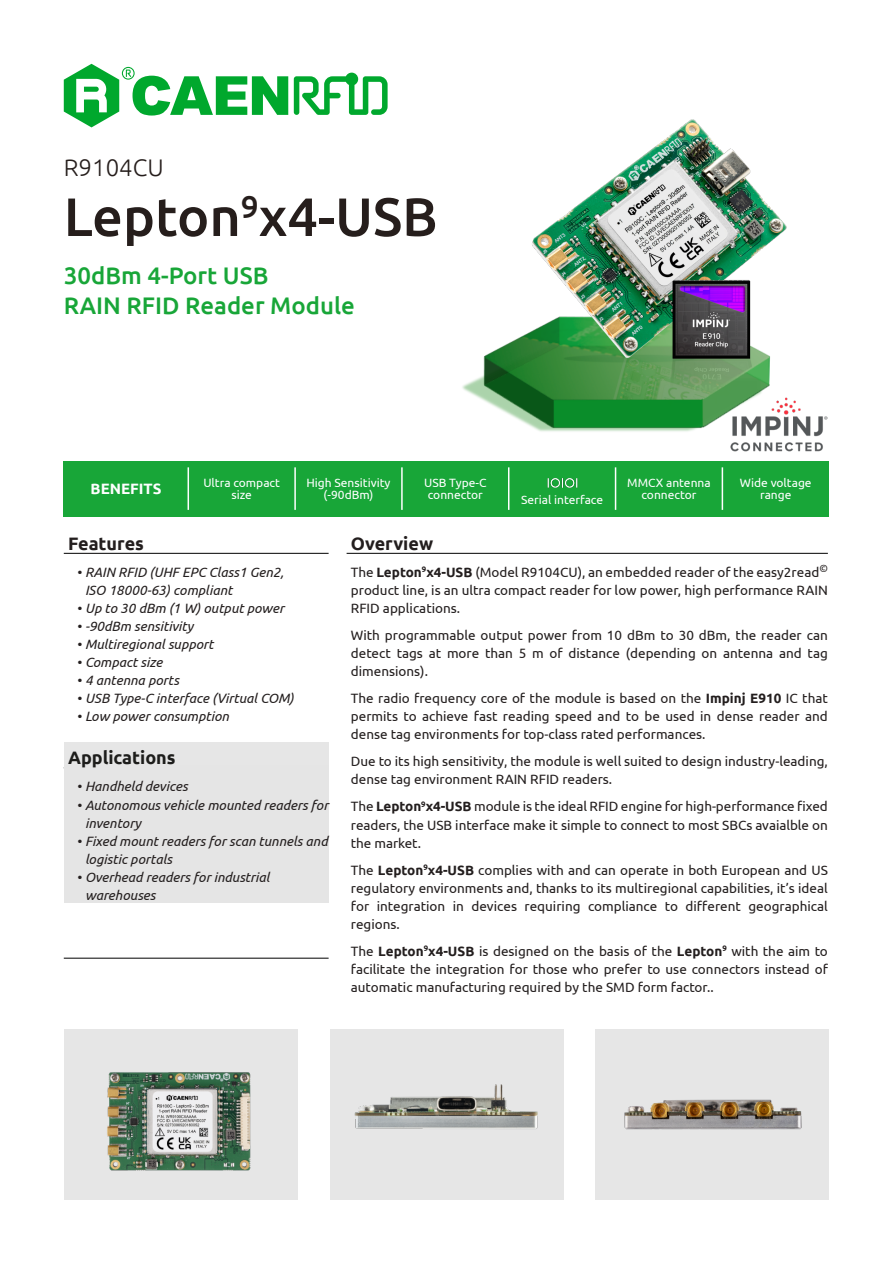
<style>
.page{position:relative;width:893px;height:1263px;background:#fff}
.page>*{position:absolute;margin:0;border:0;box-sizing:border-box;transform-origin:0 0}
.t1{font:500 54px "Ubuntu";color:#261e1c}
.t2{font:500 31.5px "Ubuntu";color:#261e1c}
.t3{font:500 24px "Ubuntu";color:#18a638}
.t4{font:300 24px "Ubuntu";color:#261e1c}
.t5{font:700 18px "Ubuntu";color:#231e1e}
.t6{font:700 18px "Ubuntu";color:#1d1d1b}
.t7{font:700 15px "Ubuntu";color:#fff}
.t8{font:13.5px "Ubuntu";color:#231e1e}
.t9{font:italic 13.5px "Ubuntu";color:#231e1e}
.t10{font:12px "Ubuntu";color:#fff}
.t11{font:10.5px "Ubuntu";color:#231e1e}
.t12{font:700 7.8px "Ubuntu";color:#231e1e}
.s1{font-weight:700}
</style>
<div class="page">
<hr style="left:347px;top:553px;width:481px;height:1px;background:#000">
<hr style="left:64px;top:553px;width:265px;height:1px;background:#000">
<div style="left:64px;top:742px;width:265px;height:26px;background:#e6e6e6"></div>
<div style="left:64px;top:765px;width:265px;height:137px;background:#e5e5e5"></div>
<hr style="left:64px;top:958px;width:265px;height:1px;background:#000">
<img style="left:462px;top:119px;width:325px;height:313px">
<div style="left:64px;top:1029px;width:234px;height:170px;background:#e6e6e6"></div>
<img style="left:107px;top:1072px;width:144px;height:99px">
<img style="left:330px;top:1029px;width:233px;height:170px">
<img style="left:595px;top:1029px;width:234px;height:170px">
<svg style="left:64px;top:64px;width:224px;height:63px"></svg>
<svg style="left:294px;top:73px;width:94px;height:42px"></svg>
<div style="left:64px;top:461px;width:765px;height:55px;background:#18a638"></div>
<hr style="left:188px;top:467px;width:1px;height:43px;background:#fff">
<hr style="left:294px;top:467px;width:2px;height:43px;background:#fff">
<hr style="left:401px;top:467px;width:2px;height:43px;background:#fff">
<hr style="left:508px;top:467px;width:1px;height:43px;background:#fff">
<hr style="left:615px;top:467px;width:1px;height:43px;background:#fff">
<hr style="left:722px;top:467px;width:1px;height:43px;background:#fff">
<img style="left:547px;top:478px;width:31px;height:10px">
<img style="left:729px;top:393px;width:99px;height:59px">
<p class="t4" style="left:64px;top:157px;width:101px">R9104CU</p>
<p class="t1" style="left:64px;top:194px;width:375px">Lepton x4-USB</p>
<p class="t2" style="left:241px;top:194px;width:19px">9</p>
<p class="t3" style="left:64px;top:265px;width:206px">30dBm 4-Port USB</p>
<p class="t3" style="left:64px;top:295px;width:293px">RAIN RFID Reader Module</p>
<p class="t7" style="left:91px;top:483px;width:72px">BENEFITS</p>
<p class="t10" style="left:203px;top:478px;width:78px">Ultra compact</p>
<p class="t10" style="left:231px;top:490px;width:22px">size</p>
<p class="t10" style="left:306px;top:478px;width:86px">High Sensitivity</p>
<p class="t10" style="left:324px;top:490px;width:51px">(-90dBm)</p>
<p class="t10" style="left:424px;top:478px;width:64px">USB Type-C</p>
<p class="t10" style="left:428px;top:490px;width:56px">connector</p>
<p class="t10" style="left:521px;top:494px;width:84px">Serial interface</p>
<p class="t10" style="left:627px;top:478px;width:85px">MMCX antenna</p>
<p class="t10" style="left:641px;top:490px;width:56px">connector</p>
<p class="t10" style="left:740px;top:478px;width:73px">Wide voltage</p>
<p class="t10" style="left:760px;top:490px;width:33px">range</p>
<p class="t5" style="left:68px;top:536px;width:77px">Features</p>
<p class="t9" style="left:77px;top:566px;width:209px">• RAIN RFID (UHF EPC Class1 Gen2,</p>
<p class="t9" style="left:85px;top:584px;width:149px">ISO 18000-63) compliant</p>
<p class="t9" style="left:77px;top:603px;width:209px">• Up to 30 dBm (1 W) output power</p>
<p class="t9" style="left:77px;top:621px;width:118px">• -90dBm sensitivity</p>
<p class="t9" style="left:77px;top:639px;width:138px">• Multiregional support</p>
<p class="t9" style="left:77px;top:657px;width:88px">• Compact size</p>
<p class="t9" style="left:77px;top:675px;width:104px">• 4 antenna ports</p>
<p class="t9" style="left:77px;top:693px;width:219px">• USB Type-C interface (Virtual COM)</p>
<p class="t9" style="left:77px;top:711px;width:154px">• Low power consumption</p>
<p class="t6" style="left:68px;top:750px;width:109px">Applications</p>
<p class="t9" style="left:77px;top:781px;width:113px">• Handheld devices</p>
<p class="t9" style="left:77px;top:799px;width:253px">• Autonomous vehicle mounted readers for</p>
<p class="t9" style="left:85px;top:817px;width:57px">inventory</p>
<p class="t9" style="left:77px;top:835px;width:253px">• Fixed mount readers for scan tunnels and</p>
<p class="t9" style="left:85px;top:853px;width:88px">logistic portals</p>
<p class="t9" style="left:77px;top:871px;width:195px">• Overhead readers for industrial</p>
<p class="t9" style="left:85px;top:889px;width:72px">warehouses</p>
<p class="t5" style="left:351px;top:536px;width:84px">Overview</p>
<p class="t8" style="left:351px;top:566px;width:470px">The <span class="s1">Lepton x4-USB</span> (Model R9104CU), an embedded reader of the easy2read</p>
<p class="t12" style="left:422px;top:566px;width:6px">9</p>
<p class="t11" style="left:819px;top:564px;width:10px">©</p>
<p class="t8" style="left:351px;top:584px;width:479px">product line, is an ultra compact reader for low power, high performance RAIN</p>
<p class="t8" style="left:351px;top:603px;width:111px">RFID applications.</p>
<p class="t8" style="left:351px;top:630px;width:479px">With programmable output power from 10 dBm to 30 dBm, the reader can</p>
<p class="t8" style="left:351px;top:648px;width:478px">detect tags at more than 5 m of distance (depending on antenna and tag</p>
<p class="t8" style="left:351px;top:666px;width:79px">dimensions).</p>
<p class="t8" style="left:351px;top:693px;width:478px">The radio frequency core of the module is based on the <span class="s1">Impinj E910</span> IC that</p>
<p class="t8" style="left:351px;top:711px;width:478px">permits to achieve fast reading speed and to be used in dense reader and</p>
<p class="t8" style="left:351px;top:729px;width:356px">dense tag environments for top-class rated performances.</p>
<p class="t8" style="left:351px;top:756px;width:479px">Due to its high sensitivity, the module is well suited to design industry-leading,</p>
<p class="t8" style="left:351px;top:774px;width:263px">dense tag environment RAIN RFID readers.</p>
<p class="t8" style="left:351px;top:801px;width:478px">The <span class="s1">Lepton x4-USB</span> module is the ideal RFID engine for high-performance fixed</p>
<p class="t12" style="left:421px;top:801px;width:6px">9</p>
<p class="t8" style="left:351px;top:819px;width:478px">readers, the USB interface make it simple to connect to most SBCs avaialble on</p>
<p class="t8" style="left:351px;top:837px;width:72px">the market.</p>
<p class="t8" style="left:351px;top:864px;width:479px">The <span class="s1">Lepton x4-USB</span> complies with and can operate in both European and US</p>
<p class="t12" style="left:423px;top:864px;width:6px">9</p>
<p class="t8" style="left:351px;top:882px;width:479px">regulatory environments and, thanks to its multiregional capabilities, it’s ideal</p>
<p class="t8" style="left:351px;top:900px;width:478px">for integration in devices requiring compliance to different geographical</p>
<p class="t8" style="left:351px;top:918px;width:51px">regions.</p>
<p class="t8" style="left:351px;top:945px;width:373px">The <span class="s1">Lepton x4-USB</span> is designed on the basis of the <span class="s1">Lepton</span></p>
<p class="t12" style="left:424px;top:945px;width:6px">9</p>
<p class="t12" style="left:722px;top:945px;width:6px">9</p>
<p class="t8" style="left:731px;top:945px;width:98px">with the aim to</p>
<p class="t8" style="left:351px;top:963px;width:479px">facilitate the integration for those who prefer to use connectors instead of</p>
<p class="t8" style="left:351px;top:981px;width:364px">automatic manufacturing required by the SMD form factor..</p>
</div>
